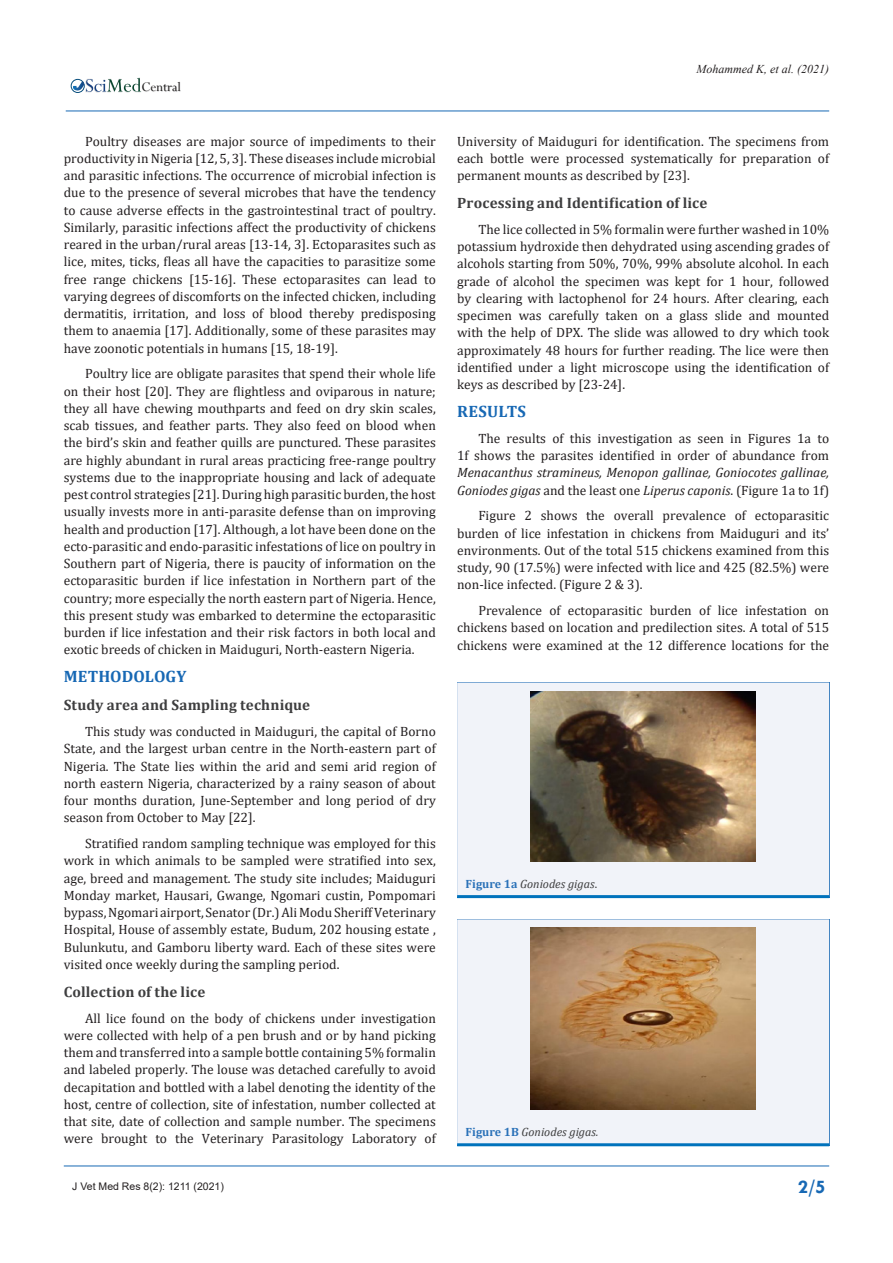
<style>
.page{position:relative;width:893px;height:1263px;background:#fff}
.page>*{position:absolute;margin:0;border:0;box-sizing:border-box;transform-origin:0 0}
.t1{font:700 19.5px "Tw Cen";color:#1768b4}
.heading_1{font:700 16.5px "Cambria";letter-spacing:.01em;color:#1768b4}
.t2{font:700 15px "Cambria";letter-spacing:.01em;color:#3e3e3f}
.t3{font:14.55px "Perpetua";color:#211e1e}
.t4{font:13.5px/17.2px "Cambria";color:#231f20;text-align:justify}
.t5{font:italic 12px "Cambria";color:#3e3e3f}
.t6{font:italic 12px "Times New Roman";color:#231f20}
.t7{font:10.5px "Arial";color:#231f20}
.s1{font-style:italic}
.s2{font-weight:700;font-style:normal;color:#2a71b8}
.s3{font-style:normal}
</style>
<div class="page">
<img style="left:87px;top:82px;width:94px;height:11px">
<div style="left:71px;top:79px;width:14px;height:14px;border:1px solid #074d7c;border-radius:50%"></div>
<svg style="left:73px;top:78px;width:68px;height:14px"></svg>
<hr style="left:64px;top:1166px;width:765px;height:1px;background:#1768b4">
<hr style="left:66px;top:111px;width:763px;height:1px;background:#1768b4">
<div style="left:457px;top:682px;width:372px;height:213px;background:#f1f3f9"></div>
<hr style="left:457px;top:895px;width:372px;height:3px;background:#0072bc">
<img style="left:531px;top:691px;width:225px;height:171px">
<div style="left:457px;top:919px;width:372px;height:224px;background:#f1f3f9"></div>
<hr style="left:457px;top:1143px;width:372px;height:3px;background:#0072bc">
<img style="left:531px;top:928px;width:225px;height:182px">
<p class="t3" style="left:142px;top:78px;width:41px">Central</p>
<p class="t4" style="left:64px;top:132px;width:374px;text-indent:21px">Poultry diseases are major source of impediments to their productivity in Nigeria [12, 5, 3]. These diseases include microbial and parasitic infections. The occurrence of microbial infection is due to the presence of several microbes that have the tendency to cause adverse effects in the gastrointestinal tract of poultry.<br>Similarly, parasitic infections affect the productivity of chickens reared in the urban/rural areas [13-14, 3]. Ectoparasites such as lice, mites, ticks, fleas all have the capacities to parasitize some free range chickens [15-16]. These ectoparasites can lead to varying degrees of discomforts on the infected chicken, including dermatitis, irritation, and loss of blood thereby predisposing them to anaemia [17]. Additionally, some of these parasites may have zoonotic potentials in humans [15, 18-19].</p>
<p class="t4" style="left:64px;top:365px;width:374px;text-indent:21px">Poultry lice are obligate parasites that spend their whole life on their host [20]. They are flightless and oviparous in nature; they all have chewing mouthparts and feed on dry skin scales, scab tissues, and feather parts. They also feed on blood when the bird’s skin and feather quills are punctured. These parasites are highly abundant in rural areas practicing free-range poultry systems due to the inappropriate housing and lack of adequate pest control strategies [21]. During high parasitic burden, the host usually invests more in anti-parasite defense than on improving health and production [17]. Although, a lot have been done on the ecto-parasitic and endo-parasitic infestations of lice on poultry in Southern part of Nigeria, there is paucity of information on the ectoparasitic burden if lice infestation in Northern part of the country; more especially the north eastern part of Nigeria. Hence, this present study was embarked to determine the ectoparasitic burden if lice infestation and their risk factors in both local and exotic breeds of chicken in Maiduguri, North-eastern Nigeria.</p>
<p class="heading_1" style="left:64px;top:665px;width:124px">METHODOLOGY</p>
<p class="t2" style="left:64px;top:695px;width:248px">Study area and Sampling technique</p>
<p class="t4" style="left:64px;top:723px;width:374px;text-indent:21px">This study was conducted in Maiduguri, the capital of Borno State, and the largest urban centre in the North-eastern part of Nigeria. The State lies within the arid and semi arid region of north eastern Nigeria, characterized by a rainy season of about four months duration, June-September and long period of dry season from October to May [22].</p>
<p class="t4" style="left:64px;top:835px;width:374px;text-indent:21px">Stratified random sampling technique was employed for this work in which animals to be sampled were stratified into sex, age, breed and management. The study site includes; Maiduguri Monday market, Hausari, Gwange, Ngomari custin, Pompomari bypass, Ngomari airport, Senator (Dr.) Ali Modu Sheriff Veterinary Hospital, House of assembly estate, Budum, 202 housing estate , Bulunkutu, and Gamboru liberty ward. Each of these sites were visited once weekly during the sampling period.</p>
<p class="t2" style="left:64px;top:981px;width:143px">Collection of the lice</p>
<p class="t4" style="left:64px;top:1009px;width:374px;text-indent:21px">All lice found on the body of chickens under investigation were collected with help of a pen brush and or by hand picking them and transferred into a sample bottle containing 5% formalin and labeled properly. The louse was detached carefully to avoid decapitation and bottled with a label denoting the identity of the host, centre of collection, site of infestation, number collected at that site, date of collection and sample number. The specimens were brought to the Veterinary Parasitology Laboratory of</p>
<p class="t6" style="left:696px;top:61px;width:134px">Mohammed K, et al. (2021)</p>
<p class="t4" style="left:457px;top:132px;width:374px">University of Maiduguri for identification. The specimens from each bottle were processed systematically for preparation of permanent mounts as described by [23].</p>
<p class="t2" style="left:457px;top:192px;width:252px">Processing and Identification of lice</p>
<p class="t4" style="left:457px;top:220px;width:374px;text-indent:21px">The lice collected in 5% formalin were further washed in 10% potassium hydroxide then dehydrated using ascending grades of alcohols starting from 50%, 70%, 99% absolute alcohol. In each grade of alcohol the specimen was kept for 1 hour, followed by clearing with lactophenol for 24 hours. After clearing, each specimen was carefully taken on a glass slide and mounted with the help of DPX. The slide was allowed to dry which took approximately 48 hours for further reading. The lice were then identified under a light microscope using the identification of keys as described by [23-24].</p>
<p class="heading_1" style="left:457px;top:400px;width:70px">RESULTS</p>
<p class="t4" style="left:457px;top:429px;width:374px;text-indent:21px">The results of this investigation as seen in Figures 1a to 1f shows the parasites identified in order of abundance from <span class="s1">Menacanthus stramineus, Menopon gallinae, Goniocotes gallinae, Goniodes gigas</span> and the least one <span class="s1">Liperus caponis</span>. (Figure 1a to 1f)</p>
<p class="t4" style="left:457px;top:507px;width:374px;text-indent:21px">Figure 2 shows the overall prevalence of ectoparasitic burden of lice infestation in chickens from Maiduguri and its’ environments. Out of the total 515 chickens examined from this study, 90 (17.5%) were infected with lice and 425 (82.5%) were non-lice infected. (Figure 2 &amp; 3).</p>
<p class="t4" style="left:457px;top:602px;width:374px;text-indent:21px">Prevalence of ectoparasitic burden of lice infestation on chickens based on location and predilection sites. A total of 515 chickens were examined at the 12 difference locations for the</p>
<p class="t5" style="left:466px;top:875px;width:133px"><span class="s2">Figure 1a</span> Goniodes gigas<span class="s3">.</span></p>
<p class="t5" style="left:466px;top:1124px;width:134px"><span class="s2">Figure 1B</span> Goniodes gigas.</p>
<p class="t7" style="left:72px;top:1179px;width:153px">J Vet Med Res 8(2): 1211 (2021)</p>
<p class="t1" style="left:798px;top:1175px;width:29px">2/5</p>
</div>
